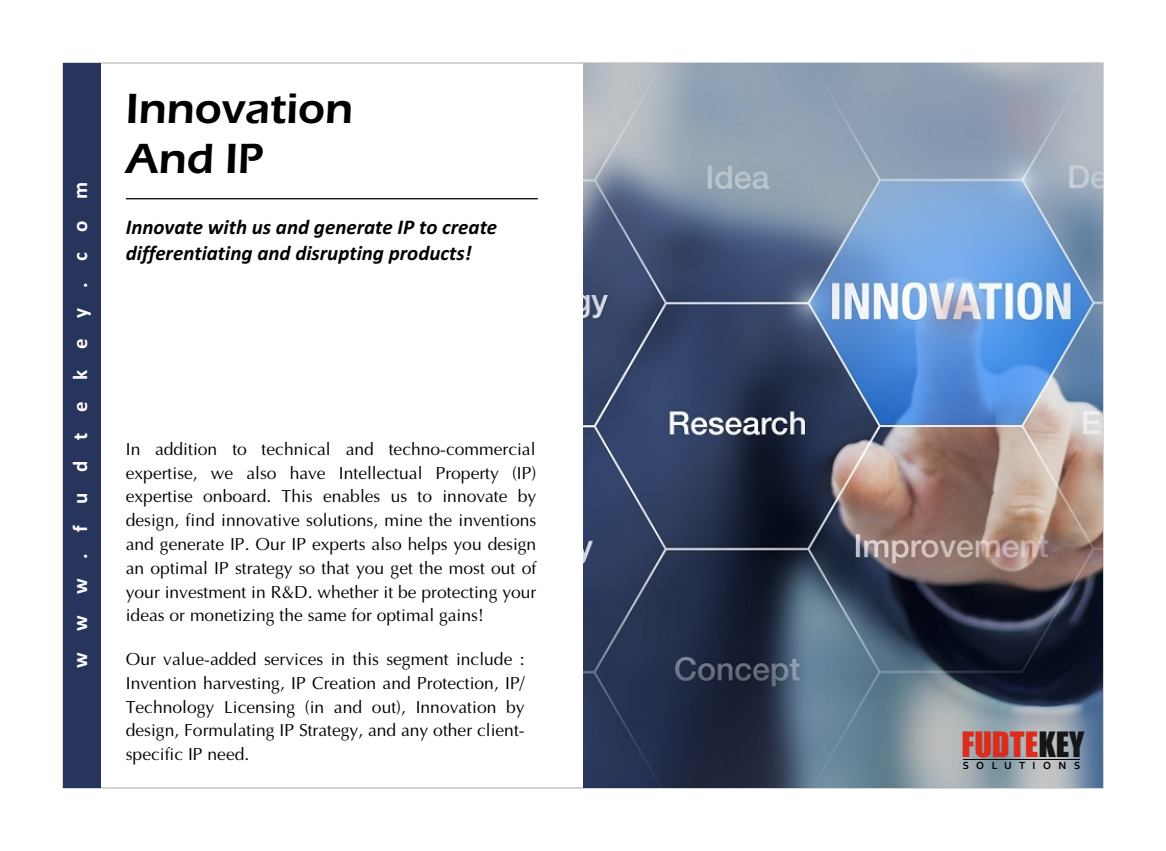
<style>
.page{position:relative;width:1166px;height:851px;background:#fff}
.page>*{position:absolute;margin:0;border:0;box-sizing:border-box;transform-origin:0 0}
.t1{font:600 43.75px/49.7px "Eras ITC";color:#000}
.t2{font:32.2px "Impact";color:#dd2b1c}
.t3{font:italic 700 21px/25.6px "Calibri";color:#000}
.t4{font:700 21px "Calibri";letter-spacing:1.005em;color:#fff}
.t5{font:700 17.5px/23.8px "Optima";color:#000;text-align:justify}
.t6{font:700 10.85px "Corbel";letter-spacing:.68em;color:#000}
.s1{color:#151616}
</style>
<div class="page">
<img style="left:583px;top:63px;width:519px;height:725px">
<hr style="left:126px;top:198px;width:412px;height:1px;background:#000">
<div style="left:63px;top:63px;width:38px;height:725px;background:#27355c"></div>
<hr style="left:963px;top:759px;width:116px;height:1px;background:#000">
<p class="t4" style="left:71px;top:667px;width:487px;rotate:-90deg">www.fudtekey.com</p>
<h1 class="t1" style="left:126px;top:88px;width:229px">Innovation<br>And IP</h1>
<p class="t3" style="left:126px;top:216px;width:373px">Innovate with us and generate IP to create differentiating and disrupting products!</p>
<p class="t5" style="left:126px;top:438px;width:412px">In addition to technical and techno-commercial expertise, we also have Intellectual Property (IP) expertise onboard. This enables us to innovate by design, find innovative solutions, mine the inventions and generate IP. Our IP experts also helps you design an optimal IP strategy so that you get the most out of your investment in R&amp;D. whether it be protecting your ideas or monetizing the same for optimal gains!</p>
<p class="t5" style="left:126px;top:649px;width:400px">Our value-added services in this segment include :<br>Invention harvesting, IP Creation and Protection, IP/ Technology Licensing (in and out), Innovation by design, Formulating IP Strategy, and any other client&shy;specific IP need.</p>
<h2 class="t2" style="left:961px;top:731px;width:124px">FUDTE<span class="s1">KEY</span></h2>
<p class="t6" style="left:962px;top:760px;width:119px">SOLUTIONS</p>
</div>
